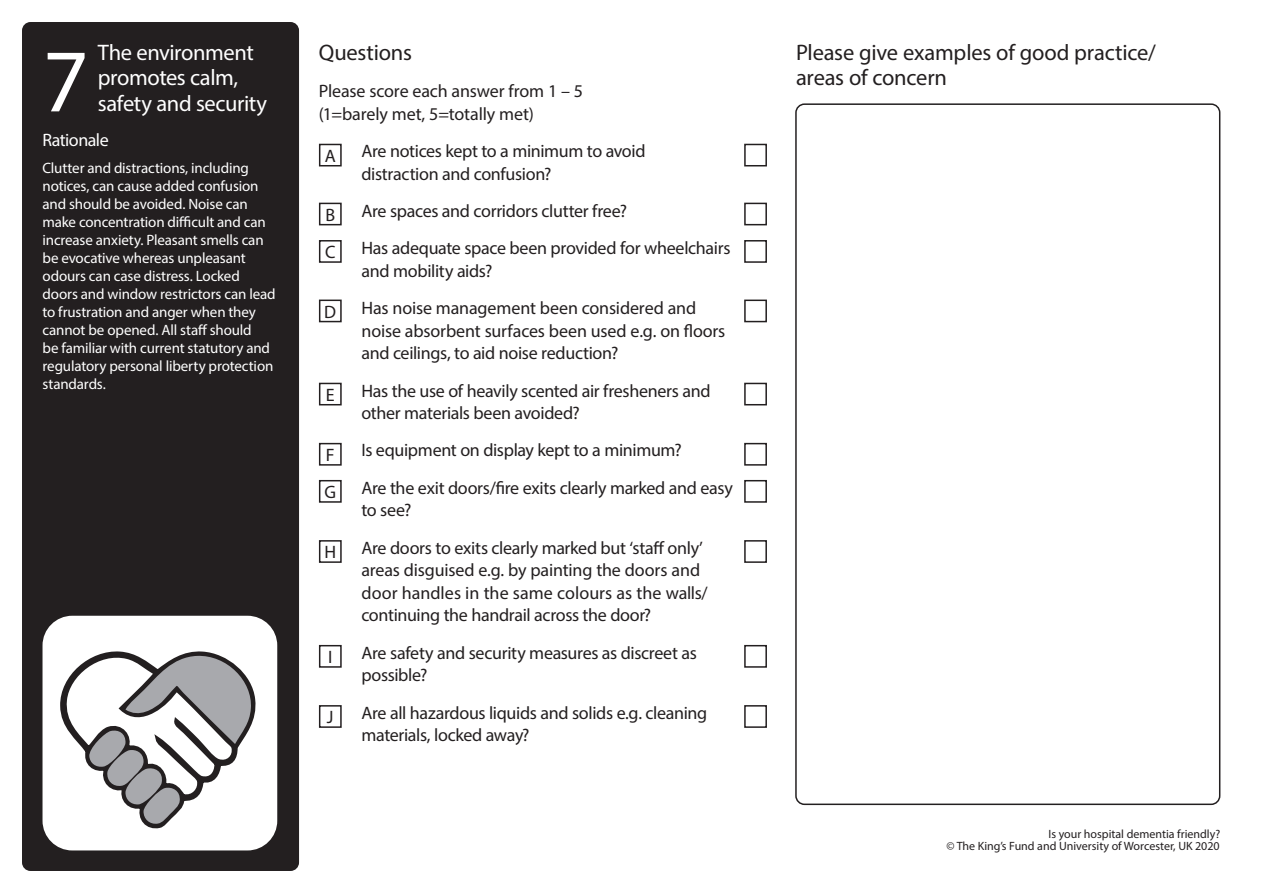
<style>
.page{position:relative;width:1263px;height:893px;background:#fff}
.page>*{position:absolute;margin:0;border:0;box-sizing:border-box;transform-origin:0 0}
.t1{font:90px "Myriad Pro";color:#fff}
.t2{font:22.5px/25.5px "Myriad Pro";letter-spacing:-.01em;color:#231f20}
.t3{font:22.5px/25.5px "Myriad Pro";letter-spacing:-.015em;color:#fff}
.t4{font:18px/22.5px "Myriad Pro";letter-spacing:-.015em;color:#231f20}
.t5{font:18px "Myriad Pro";letter-spacing:-.03em;color:#fff}
.t6{font:15px/18px "Myriad Pro";letter-spacing:-.01em;color:#fff}
.t7{font:12px/12px "Myriad Pro";color:#231f20;text-align:right}
</style>
<div class="page">
<div style="left:22px;top:22px;width:277px;height:849px;background:#231f20;border-radius:9px"></div>
<div style="left:43px;top:616px;width:234px;height:234px;background:#fff;border-radius:30px"></div>
<svg style="left:60px;top:651px;width:196px;height:178px"></svg>
<div style="left:795px;top:103px;width:425px;height:702px;border:2px solid #231f20;border-radius:9px"></div>
<div style="left:319px;top:144px;width:23px;height:22px;border:2px solid #231f20"></div>
<div style="left:744px;top:144px;width:23px;height:22px;border:2px solid #231f20"></div>
<div style="left:319px;top:300px;width:23px;height:22px;border:2px solid #231f20"></div>
<div style="left:744px;top:300px;width:23px;height:22px;border:2px solid #231f20"></div>
<div style="left:319px;top:443px;width:23px;height:23px;border:2px solid #231f20"></div>
<div style="left:744px;top:383px;width:23px;height:22px;border:2px solid #231f20"></div>
<div style="left:319px;top:383px;width:23px;height:22px;border:2px solid #231f20"></div>
<div style="left:319px;top:240px;width:23px;height:23px;border:2px solid #231f20"></div>
<div style="left:744px;top:240px;width:23px;height:23px;border:2px solid #231f20"></div>
<div style="left:319px;top:203px;width:23px;height:22px;border:2px solid #231f20"></div>
<div style="left:744px;top:203px;width:23px;height:22px;border:2px solid #231f20"></div>
<div style="left:744px;top:443px;width:23px;height:23px;border:2px solid #231f20"></div>
<div style="left:319px;top:540px;width:23px;height:23px;border:2px solid #231f20"></div>
<div style="left:744px;top:480px;width:23px;height:23px;border:2px solid #231f20"></div>
<div style="left:319px;top:480px;width:23px;height:23px;border:2px solid #231f20"></div>
<div style="left:744px;top:540px;width:23px;height:23px;border:2px solid #231f20"></div>
<div style="left:319px;top:705px;width:23px;height:23px;border:2px solid #231f20"></div>
<div style="left:744px;top:645px;width:23px;height:23px;border:2px solid #231f20"></div>
<div style="left:319px;top:645px;width:23px;height:23px;border:2px solid #231f20"></div>
<div style="left:744px;top:705px;width:23px;height:23px;border:2px solid #231f20"></div>
<p class="t1" style="left:43px;top:26px;width:48px">7</p>
<p class="t2" style="left:796px;top:39px;width:361px">Please give examples of good practice/ areas of concern</p>
<p class="t4" style="left:325px;top:144px;width:13px">A</p>
<p class="t3" style="left:98px;top:39px;width:171px">The environment promotes calm, safety and security</p>
<p class="t5" style="left:43px;top:129px;width:68px">Rationale</p>
<p class="t6" style="left:43px;top:158px;width:235px">Clutter and distractions, including notices, can cause added confusion and should be avoided. Noise can make concentration difficult and can increase anxiety. Pleasant smells can be evocative whereas unpleasant odours can case distress. Locked doors and window restrictors can lead to frustration and anger when they cannot be opened. All staff should<br>be familiar with current statutory and regulatory personal liberty protection standards.</p>
<p class="t2" style="left:319px;top:39px;width:95px">Questions</p>
<p class="t4" style="left:319px;top:80px;width:266px">Please score each answer from 1 – 5 (1=barely met, 5=totally met)</p>
<p class="t4" style="left:361px;top:139px;width:286px">Are notices kept to a minimum to avoid distraction and confusion?</p>
<p class="t4" style="left:361px;top:199px;width:267px">Are spaces and corridors clutter free?</p>
<p class="t4" style="left:361px;top:237px;width:371px">Has adequate space been provided for wheelchairs and mobility aids?</p>
<p class="t4" style="left:361px;top:297px;width:365px">Has noise management been considered and noise absorbent surfaces been used e.g. on floors and ceilings, to aid noise reduction?</p>
<p class="t4" style="left:361px;top:379px;width:351px">Has the use of heavily scented air fresheners and other materials been avoided?</p>
<p class="t4" style="left:361px;top:439px;width:322px">Is equipment on display kept to a minimum?</p>
<p class="t4" style="left:361px;top:476px;width:373px">Are the exit doors/fire exits clearly marked and easy to see?</p>
<p class="t4" style="left:361px;top:536px;width:348px">Are doors to exits clearly marked but ‘staff only’ areas disguised e.g. by painting the doors and door handles in the same colours as the walls/ continuing the handrail across the door?</p>
<p class="t4" style="left:361px;top:641px;width:337px">Are safety and security measures as discreet as possible?</p>
<p class="t4" style="left:361px;top:701px;width:347px">Are all hazardous liquids and solids e.g. cleaning materials, locked away?</p>
<p class="t4" style="left:325px;top:203px;width:11px">B</p>
<p class="t4" style="left:325px;top:241px;width:12px">C</p>
<p class="t4" style="left:324px;top:300px;width:13px">D</p>
<p class="t4" style="left:326px;top:383px;width:10px">E</p>
<p class="t4" style="left:326px;top:444px;width:10px">F</p>
<p class="t4" style="left:324px;top:480px;width:13px">G</p>
<p class="t4" style="left:324px;top:541px;width:13px">H</p>
<p class="t4" style="left:328px;top:645px;width:6px">I</p>
<p class="t4" style="left:327px;top:706px;width:8px">J</p>
<p class="t7" style="left:946px;top:828px;width:275px">Is your hospital dementia friendly?<br>© The King’s Fund and University of Worcester, UK 2020</p>
</div>
